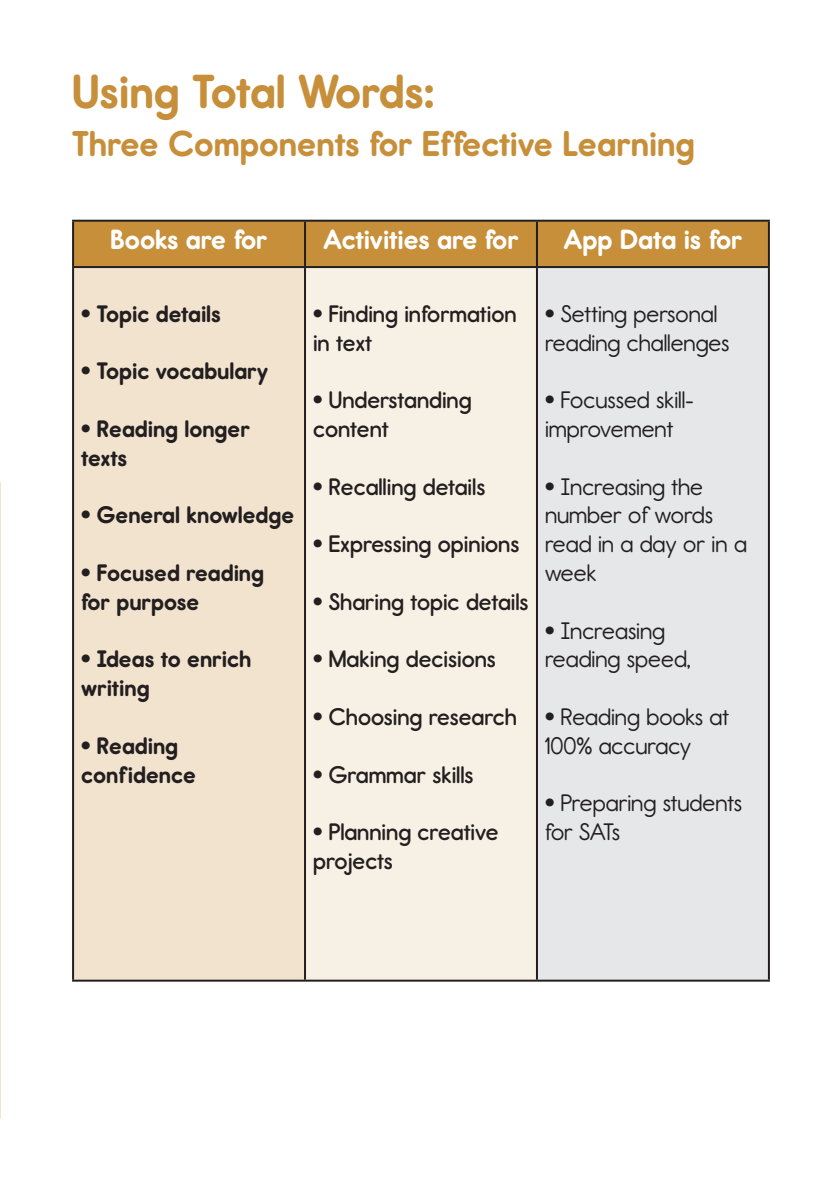
<style>
.page{position:relative;width:840px;height:1191px;background:#fff}
.page>*{position:absolute;margin:0;border:0;box-sizing:border-box;transform-origin:0 0}
.t1{font:700 48px "Report Rg";color:#c78f39}
.t2{font:700 36px "Report Rg";color:#c78f39}
.t3{font:700 28px "Report Rg";color:#fff}
.t4{font:24px/28.8px "Report Rg";color:#231f20}
.t5{font:24px/28.8px "Report Sb";color:#231f20}
.t6{font:700 24px/28.8px "Report Rg";color:#231f20}
.s1{font-weight:400}
.s2{font-family:"Report Rg"}
</style>
<div class="page">
<div style="left:74px;top:222px;width:693px;height:44px;background:#c78f39"></div>
<div style="left:73px;top:267px;width:232px;height:713px;background:#f2e3ce"></div>
<div style="left:305px;top:267px;width:231px;height:713px;background:#f7f0e4"></div>
<div style="left:536px;top:267px;width:232px;height:713px;background:#e6e7e9"></div>
<hr style="left:304px;top:222px;width:2px;height:44px;background:#231f20">
<hr style="left:535px;top:222px;width:2px;height:44px;background:#231f20">
<hr style="left:72px;top:266px;width:233px;height:2px;background:#231f20">
<hr style="left:305px;top:266px;width:231px;height:2px;background:#231f20">
<hr style="left:304px;top:268px;width:2px;height:711px;background:#231f20">
<hr style="left:536px;top:266px;width:233px;height:2px;background:#231f20">
<hr style="left:535px;top:268px;width:2px;height:711px;background:#231f20">
<hr style="left:72px;top:220px;width:233px;height:2px;background:#231f20">
<hr style="left:72px;top:222px;width:2px;height:44px;background:#231f20">
<hr style="left:305px;top:220px;width:231px;height:2px;background:#231f20">
<hr style="left:536px;top:220px;width:233px;height:2px;background:#231f20">
<hr style="left:767px;top:222px;width:2px;height:44px;background:#231f20">
<hr style="left:72px;top:268px;width:2px;height:711px;background:#231f20">
<hr style="left:767px;top:268px;width:2px;height:711px;background:#231f20">
<hr style="left:72px;top:979px;width:233px;height:2px;background:#231f20">
<hr style="left:305px;top:979px;width:231px;height:2px;background:#231f20">
<hr style="left:536px;top:979px;width:233px;height:2px;background:#231f20">
<h1 class="t1" style="left:72px;top:63px;width:364px">Using Total Words:</h1>
<h2 class="t2" style="left:72px;top:122px;width:623px">Three Components for Effective Learning</h2>
<p class="t3" style="left:111px;top:223px;width:158px">Books are for</p>
<p class="t3" style="left:323px;top:223px;width:197px">Activities are for</p>
<p class="t3" style="left:563px;top:223px;width:180px">App Data is for</p>
<p class="t6" style="left:81px;top:299px;width:141px"><span class="s1">•</span> Topic details</p>
<p class="t6" style="left:81px;top:357px;width:189px"><span class="s1">•</span> Topic vocabulary</p>
<p class="t6" style="left:81px;top:414px;width:170px"><span class="s1">•</span> Reading longer texts</p>
<p class="t6" style="left:81px;top:501px;width:214px"><span class="s1">•</span> General knowledge</p>
<p class="t6" style="left:81px;top:558px;width:184px"><span class="s1">•</span> Focused reading for purpose</p>
<p class="t6" style="left:81px;top:645px;width:172px"><span class="s1">•</span> Ideas to enrich writing</p>
<p class="t6" style="left:81px;top:731px;width:116px"><span class="s1">•</span> Reading confidence</p>
<p class="t5" style="left:313px;top:299px;width:205px"><span class="s2">•</span> Finding information in text</p>
<p class="t5" style="left:313px;top:385px;width:160px"><span class="s2">•</span> Understanding content</p>
<p class="t5" style="left:313px;top:472px;width:174px"><span class="s2">•</span> Recalling details</p>
<p class="t5" style="left:313px;top:529px;width:208px"><span class="s2">•</span> Expressing opinions</p>
<p class="t5" style="left:313px;top:587px;width:217px"><span class="s2">•</span> Sharing topic details</p>
<p class="t5" style="left:313px;top:645px;width:184px"><span class="s2">•</span> Making decisions</p>
<p class="t5" style="left:313px;top:702px;width:205px"><span class="s2">•</span> Choosing research</p>
<p class="t5" style="left:313px;top:760px;width:162px"><span class="s2">•</span> Grammar skills</p>
<p class="t5" style="left:313px;top:817px;width:187px"><span class="s2">•</span> Planning creative projects</p>
<p class="t4" style="left:544px;top:299px;width:186px">• Setting personal reading challenges</p>
<p class="t4" style="left:544px;top:385px;width:150px">• Focussed skill&shy;improvement</p>
<p class="t4" style="left:544px;top:472px;width:203px">• Increasing the number of words read in a day or in a week</p>
<p class="t4" style="left:544px;top:616px;width:147px">• Increasing reading speed,</p>
<p class="t4" style="left:544px;top:702px;width:185px">• Reading books at<br>100% accuracy</p>
<p class="t4" style="left:544px;top:789px;width:198px">• Preparing students for SATs</p>
</div>
